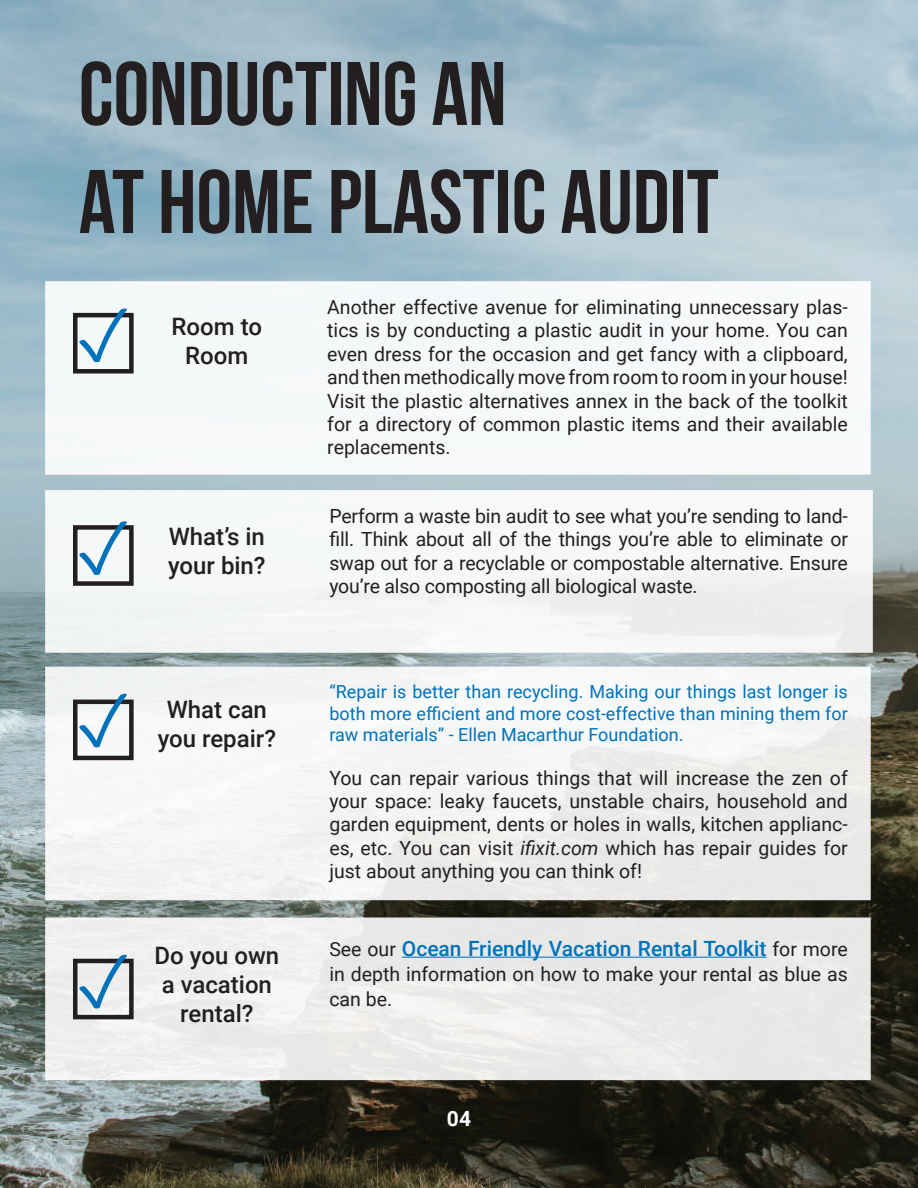
<style>
.page{position:relative;width:918px;height:1188px;background:#fff}
.page>*{position:absolute;margin:0;border:0;box-sizing:border-box;transform-origin:0 0}
.t1{font:700 90px/108px "Bebas Neue";color:#231f20}
.t2{font:500 24px/28.8px "Roboto";color:#231f20;text-align:center}
.t3{font:500 21px "Roboto";color:#0072bc}
.t4{font:700 21px "Roboto";color:#fff}
.t5{font:19.5px/23.4px "Roboto";color:#231f20;text-align:justify}
.t6{font:18px/21.6px "Roboto";color:#0072bc;text-align:justify}
.s1{color:#0072bc}
.s2{font-style:italic}
.s3{font-weight:400;font-size:19.5px;color:#231f20}
</style>
<div class="page">
<img style="left:0;top:0;width:918px;height:1188px">
<div style="left:45px;top:281px;width:826px;height:194px;background:#f6f8fa;border:4px solid #fff"></div>
<div style="left:45px;top:918px;width:826px;height:162px;background:linear-gradient(to right,#f0f1f0,#e7e7e5);border:4px solid #fff"></div>
<div style="left:45px;top:667px;width:826px;height:233px;background:linear-gradient(to right,#f6f8f8,#ededec);border:4px solid #fff"></div>
<div style="left:45px;top:490px;width:828px;height:163px;background:linear-gradient(to right,#f5f7f8,#f3f4f3);border:4px solid #fff"></div>
<div style="left:73px;top:313px;width:61px;height:61px;border:4px solid #231f20"></div>
<div style="left:73px;top:700px;width:61px;height:60px;border:4px solid #231f20"></div>
<div style="left:73px;top:525px;width:61px;height:61px;border:4px solid #231f20"></div>
<div style="left:73px;top:959px;width:61px;height:60px;border:4px solid #231f20"></div>
<hr style="left:402px;top:957px;width:365px;height:1px;background:#0072bc">
<svg style="left:79px;top:312px;width:48px;height:6px"></svg>
<svg style="left:79px;top:521px;width:48px;height:54px"></svg>
<svg style="left:79px;top:954px;width:48px;height:54px"></svg>
<h1 class="t1" style="left:79px;top:39px;width:641px">CONDUCTING AN<br>AT HOME PLASTIC AUDIT</h1>
<p class="t2" style="left:172px;top:312px;width:92px">Room to<br>Room</p>
<p class="t2" style="left:168px;top:522px;width:99px;text-align:left">What’s in your bin?</p>
<p class="t2" style="left:76px;top:723px;width:201px"><span class="s1">✓</span> you repair?</p>
<p class="t2" style="left:167px;top:694px;width:102px">What can</p>
<p class="t2" style="left:155px;top:940px;width:126px">Do you own a vacation rental?</p>
<p class="t5" style="left:327px;top:295px;width:522px">Another effective avenue for eliminating unnecessary plas&shy;tics is by conducting a plastic audit in your home. You can even dress for the occasion and get fancy with a clipboard, and then methodically move from room to room in your house!<br>Visit the plastic alternatives annex in the back of the toolkit for a directory of common plastic items and their available replacements.</p>
<p class="t5" style="left:329px;top:503px;width:520px">Perform a waste bin audit to see what you’re sending to land&shy;fill. Think about all of the things you’re able to eliminate or swap out for a recyclable or compostable alternative. Ensure you’re also composting all biological waste.</p>
<p class="t6" style="left:329px;top:680px;width:520px">“Repair is better than recycling. Making our things last longer is both more efficient and more cost-effective than mining them for raw materials” - Ellen Macarthur Foundation.</p>
<p class="t5" style="left:329px;top:765px;width:520px">You can repair various things that will increase the zen of your space: leaky faucets, unstable chairs, household and garden equipment, dents or holes in walls, kitchen applianc&shy;es, etc. You can visit <span class="s2">ifixit.com</span> which has repair guides for just about anything you can think of!</p>
<p class="t3" style="left:329px;top:933px;width:520px"><span class="s3">See our</span> Ocean Friendly Vacation Rental Toolkit <span class="s3">for more</span></p>
<p class="t5" style="left:329px;top:961px;width:520px;line-height:25.2px">in depth information on how to make your rental as blue as can be.</p>
<p class="t4" style="left:447px;top:1104px;width:26px">04</p>
</div>
